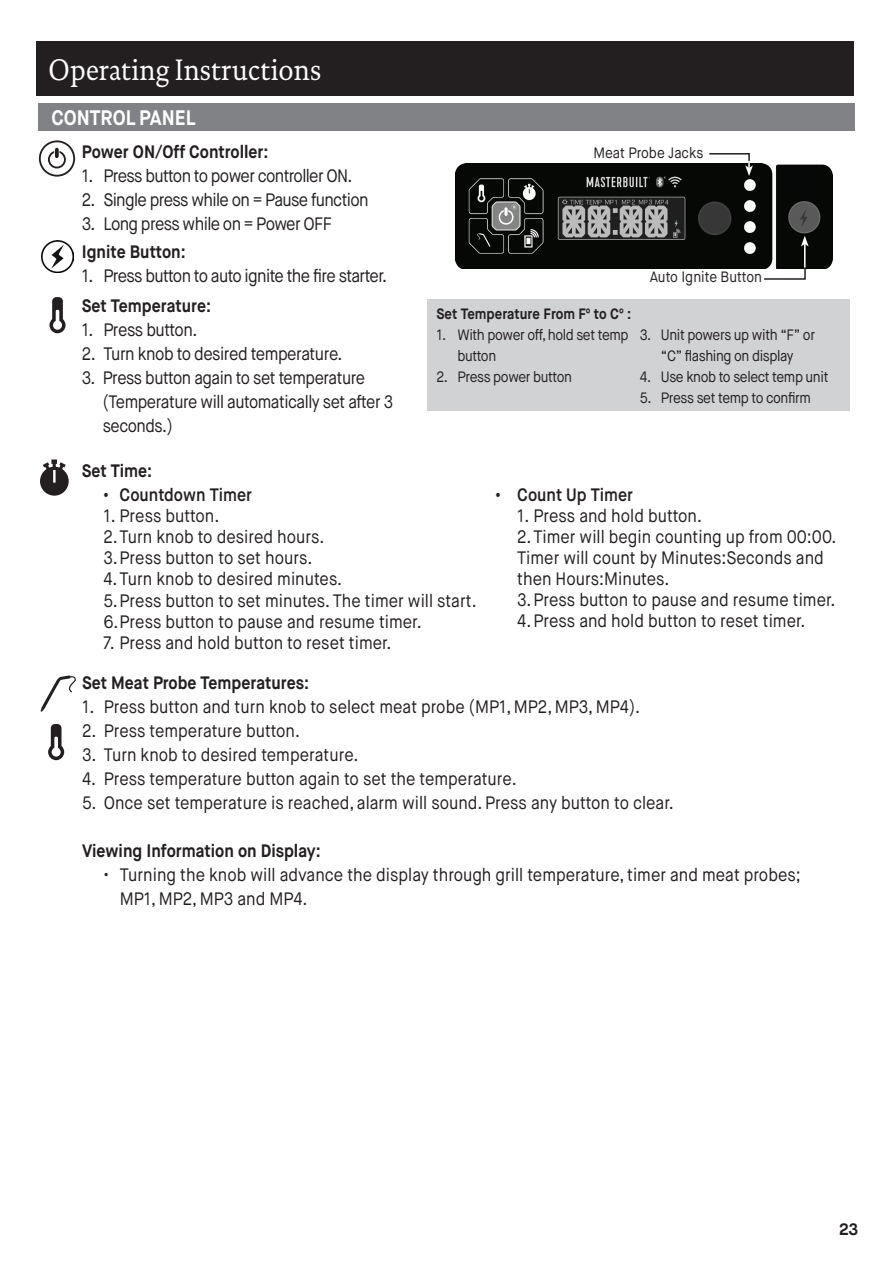
<style>
.page{position:relative;width:893px;height:1263px;background:#fff}
.page>*{position:absolute;margin:0;border:0;box-sizing:border-box;transform-origin:0 0}
.t1{font:30px "DTL Documenta TOT";color:#fff;scale:.9 1}
.t2{font:700 21px "Maison Neue";color:#fff;scale:.9 1}
.t3{font:18px/24px "Maison Neue";color:#231f20;scale:.9 1}
.t4{font:18px "Maison Neue";letter-spacing:-.04em;color:#231f20;scale:.9 1}
.t5{font:18px/24px "Maison Neue";letter-spacing:-.03em;color:#231f20;scale:.9 1}
.t6{font:700 18px "Maison Neue";color:#231f20;scale:.9 1}
.t7{font:600 18px "Maison Neue";color:#231f20;scale:.9 1}
.t8{font:700 16.5px "Maison Neue";color:#231f20}
.t9{font:15px/21px "Maison Neue";letter-spacing:-.03em;color:#231f20;scale:.9 1}
.t10{font:15px "Maison Neue";color:#231f20;scale:.9 1}
.t11{font:700 15px "Maison Neue";color:#231f20;scale:.9 1}
</style>
<div class="page">
<img style="left:455px;top:164px;width:377px;height:104px">
<svg style="left:800px;top:209px;width:8px;height:18px"></svg>
<div style="left:671px;top:218px;width:11px;height:10px;background:#1e1f1f"></div>
<svg style="left:675px;top:220px;width:3px;height:7px"></svg>
<div style="left:787px;top:169px;width:33px;height:27px;background:#060807"></div>
<div style="left:38px;top:103px;width:816px;height:27px;background:#808285"></div>
<svg style="left:49px;top:297px;width:17px;height:36px"></svg>
<svg style="left:40px;top:459px;width:29px;height:37px"></svg>
<svg style="left:39px;top:140px;width:36px;height:37px"></svg>
<div style="left:428px;top:299px;width:422px;height:112px;background:#d1d2d4"></div>
<svg style="left:41px;top:675px;width:35px;height:37px"></svg>
<svg style="left:48px;top:724px;width:16px;height:36px"></svg>
<svg style="left:763px;top:234px;width:46px;height:46px"></svg>
<svg style="left:708px;top:153px;width:45px;height:23px"></svg>
<img style="left:42px;top:241px;width:31px;height:31px">
<div style="left:37px;top:42px;width:817px;height:54px;background:#231f20"></div>
<p class="t1" style="left:47px;top:52px;width:306px">Operating Instructions</p>
<p class="t2" style="left:52px;top:104px;width:161px">CONTROL PANEL</p>
<p class="t6" style="left:82px;top:140px;width:209px">Power ON/Off Controller:</p>
<p class="t4" style="left:82px;top:164px;width:302px">1. Press button to power controller ON.</p>
<p class="t4" style="left:82px;top:188px;width:320px">2. Single press while on = Pause function</p>
<p class="t4" style="left:82px;top:212px;width:279px">3. Long press while on = Power OFF</p>
<p class="t6" style="left:82px;top:240px;width:117px">Ignite Button:</p>
<p class="t4" style="left:82px;top:264px;width:341px">1. Press button to auto ignite the fire starter.</p>
<p class="t10" style="left:593px;top:144px;width:124px">Meat Probe Jacks</p>
<p class="t10" style="left:650px;top:267px;width:127px">Auto Ignite Button</p>
<p class="t6" style="left:82px;top:295px;width:145px">Set Temperature:</p>
<p class="t5" style="left:82px;top:318px;width:130px">1. Press button.</p>
<p class="t5" style="left:82px;top:342px;width:291px">2. Turn knob to desired temperature.</p>
<p class="t5" style="left:103px;top:366px;width:324px;text-indent:-21px">3. Press button again to set temperature (Temperature will automatically set after 3 seconds.)</p>
<p class="t6" style="left:82px;top:460px;width:80px">Set Time:</p>
<p class="t7" style="left:103px;top:484px;width:167px">• Countdown Timer</p>
<p class="t3" style="left:103px;top:504px;width:131px">1. Press button.</p>
<p class="t3" style="left:103px;top:525px;width:247px">2.Turn knob to desired hours.</p>
<p class="t3" style="left:103px;top:546px;width:234px">3.Press button to set hours.</p>
<p class="t3" style="left:103px;top:567px;width:267px">4.Turn knob to desired minutes.</p>
<p class="t3" style="left:103px;top:588px;width:416px">5.Press button to set minutes. The timer will start.</p>
<p class="t3" style="left:103px;top:609px;width:355px">6.Press button to pause and resume timer.</p>
<p class="t3" style="left:103px;top:630px;width:322px">7. Press and hold button to reset timer.</p>
<p class="t11" style="left:436px;top:304px;width:218px">Set Temperature From Fº to Cº :</p>
<p class="t9" style="left:457px;top:324px;width:192px;text-indent:-21px">1. With power off, hold set temp button</p>
<p class="t9" style="left:436px;top:366px;width:152px">2. Press power button</p>
<p class="t9" style="left:640px;top:324px;width:196px;text-align:center">3. Unit powers up with “F” or “C” flashing on display</p>
<p class="t9" style="left:640px;top:366px;width:211px">4. Use knob to select temp unit</p>
<p class="t9" style="left:640px;top:387px;width:192px">5. Press set temp to confirm</p>
<p class="t7" style="left:496px;top:484px;width:154px">• Count Up Timer</p>
<p class="t3" style="left:517px;top:504px;width:207px">1. Press and hold button.</p>
<p class="t3" style="left:517px;top:525px;width:356px">2.Timer will begin counting up from 00:00.</p>
<p class="t3" style="left:517px;top:546px;width:342px">Timer will count by Minutes:Seconds and</p>
<p class="t3" style="left:517px;top:567px;width:171px">then Hours:Minutes.</p>
<p class="t3" style="left:517px;top:588px;width:355px">3.Press button to pause and resume timer.</p>
<p class="t3" style="left:517px;top:609px;width:322px">4.Press and hold button to reset timer.</p>
<p class="t6" style="left:82px;top:672px;width:254px">Set Meat Probe Temperatures:</p>
<p class="t3" style="left:82px;top:695px;width:622px">1. Press button and turn knob to select meat probe (MP1, MP2, MP3, MP4).</p>
<p class="t3" style="left:82px;top:719px;width:244px">2. Press temperature button.</p>
<p class="t3" style="left:82px;top:743px;width:309px">3. Turn knob to desired temperature.</p>
<p class="t3" style="left:82px;top:767px;width:484px">4. Press temperature button again to set the temperature.</p>
<p class="t3" style="left:82px;top:791px;width:659px">5. Once set temperature is reached, alarm will sound. Press any button to clear.</p>
<p class="t6" style="left:82px;top:840px;width:267px">Viewing Information on Display:</p>
<p class="t3" style="left:120px;top:863px;width:758px;text-indent:-16px">• Turning the knob will advance the display through grill temperature, timer and meat probes;<br>MP1, MP2, MP3 and MP4.</p>
<p class="t8" style="left:839px;top:1218px;width:21px">23</p>
</div>
